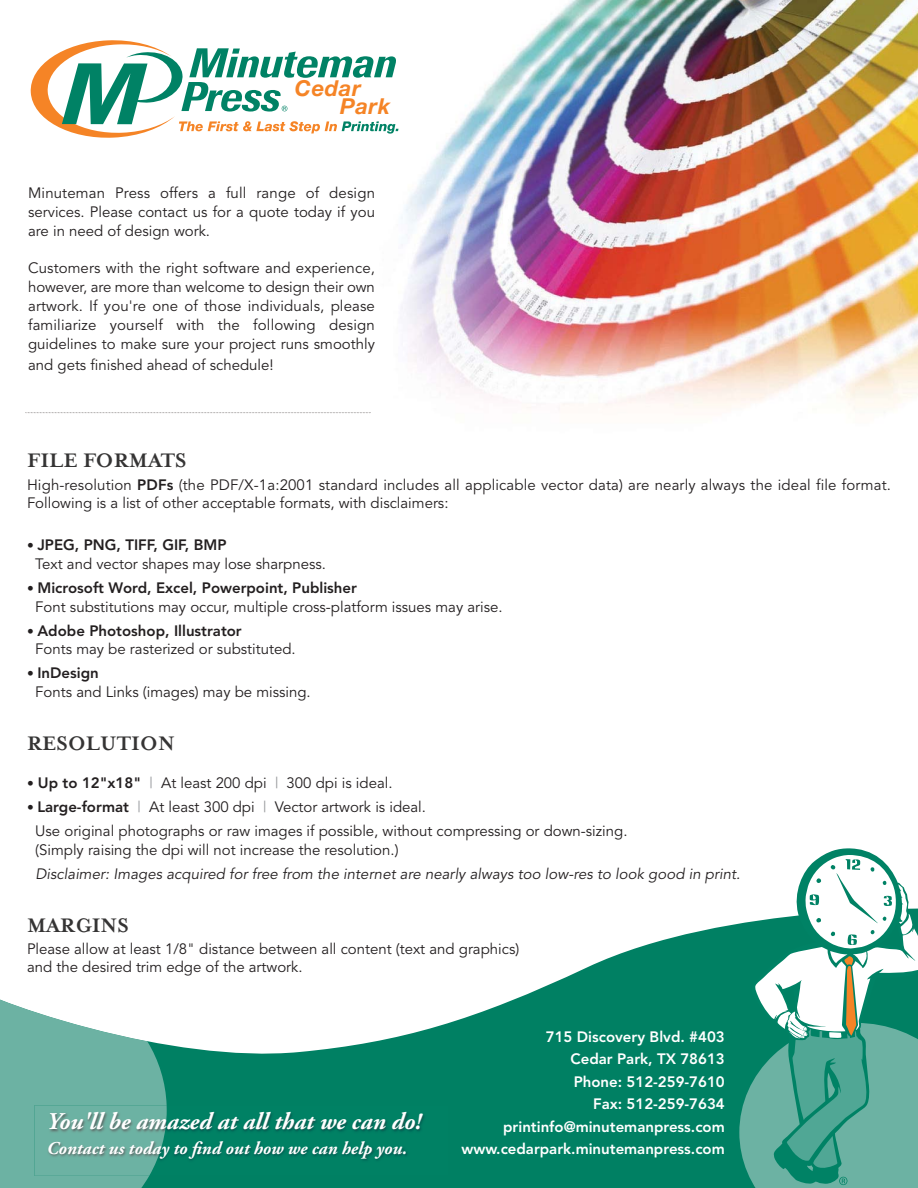
<style>
.page{position:relative;width:918px;height:1188px;background:#fff}
.page>*{position:absolute;margin:0;border:0;box-sizing:border-box;transform-origin:0 0}
.t1{font:italic 700 24px "Adobe Garamond Pro";color:#fff}
.t2{font:700 22.5px "Mrs Eaves";color:#353434}
.t3{font:italic 700 22.05px/18.3px "Helvetica Neue";letter-spacing:.025em;color:#f58426}
.t4{font:italic 700 18px "Adobe Garamond Pro";color:#fff}
.t5{font:15px/18.8px "Avenir";color:#231f20}
.t6{font:800 15px/22.5px "Avenir";color:#fff;text-align:right}
.t7{font:italic 15px "Avenir";letter-spacing:.005em;color:#231f20}
.s1{font-weight:800}
.s2{font-size:13.5px}
.s3{color:#939598}
</style>
<div class="page">
<img style="left:360px;top:0;width:558px;height:414px">
<svg style="left:167px;top:923px;width:572px;height:265px;fill:#008063"></svg>
<svg style="left:0;top:999px;width:167px;height:189px"></svg>
<img style="left:167px;top:1105px;width:281px;height:71px">
<img style="left:34px;top:1105px;width:133px;height:71px">
<svg style="left:823px;top:848px;width:52px;height:7px"></svg>
<svg style="left:739px;top:855px;width:179px;height:333px"></svg>
<svg style="left:31px;top:40px;width:368px;height:98px"></svg>
<svg style="left:25px;top:412px;width:346px;height:1px"></svg>
<h3 class="t3" style="left:340px;top:81px;width:52px;text-indent:-45px">Cedar<br>Park</h3>
<p class="t5" style="left:28px;top:185px;width:348px;text-align:justify">Minuteman Press offers a full range of design services. Please contact us for a quote today if you are in need of design work.</p>
<p class="t5" style="left:28px;top:261px;width:348px;text-align:justify">Customers with the right software and experience, however, are more than welcome to design their own artwork. If you're one of those individuals, please familiarize yourself with the following design guidelines to make sure your project runs smoothly</p>
<p class="t5" style="left:28px;top:357px;width:247px">and gets finished ahead of schedule!</p>
<h2 class="t2" style="left:27px;top:453px;width:161px">FILE FORMATS</h2>
<p class="t5" style="left:27px;top:477px;width:866px">High-resolution <span class="s1">PDFs</span> (the PDF/X-1a:2001 standard includes all applicable vector data) are nearly always the ideal file format.<br>Following is a list of other acceptable formats, with disclaimers:</p>
<p class="t5" style="left:35px;top:537px;width:292px;text-indent:-8px"><span class="s2">•</span> <span class="s1">JPEG, PNG, TIFF, GIF, BMP<br></span>Text and vector shapes may lose sharpness.</p>
<p class="t5" style="left:35px;top:580px;width:469px;text-indent:-8px"><span class="s2">•</span> <span class="s1">Microsoft Word, Excel, Powerpoint, Publisher<br></span>Font substitutions may occur, multiple cross-platform issues may arise.</p>
<p class="t5" style="left:35px;top:623px;width:262px;text-indent:-8px"><span class="s2">•</span> <span class="s1">Adobe Photoshop, Illustrator<br></span>Fonts may be rasterized or substituted.</p>
<p class="t5" style="left:35px;top:665px;width:277px;text-indent:-8px"><span class="s2">•</span> <span class="s1">InDesign<br></span>Fonts and Links (images) may be missing.</p>
<h2 class="t2" style="left:27px;top:737px;width:149px">RESOLUTION</h2>
<p class="t5" style="left:27px;top:775px;width:367px"><span class="s2">•</span> <span class="s1">Up to 12"x18"</span> <span class="s3">|</span> At least 200 dpi <span class="s3">|</span> 300 dpi is ideal.</p>
<p class="t5" style="left:35px;top:797px;width:594px;line-height:24px;text-indent:-8px"><span class="s2">•</span> <span class="s1">Large-format</span> <span class="s3">|</span> At least 300 dpi <span class="s3">|</span> Vector artwork is ideal.<br>Use original photographs or raw images if possible, without compressing or down-sizing.</p>
<p class="t5" style="left:35px;top:842px;width:365px">(Simply raising the dpi will not increase the resolution.)</p>
<p class="t7" style="left:35px;top:868px;width:707px">Disclaimer: Images acquired for free from the internet are nearly always too low-res to look good in print.</p>
<h2 class="t2" style="left:27px;top:919px;width:103px">MARGINS</h2>
<p class="t5" style="left:27px;top:941px;width:494px">Please allow at least 1/8" distance between all content (text and graphics) and the desired trim edge of the artwork.</p>
<h1 class="t1" style="left:47px;top:1107px;width:376px">You'll be amazed at all that we can do!</h1>
<p class="t4" style="left:47px;top:1137px;width:362px">Contact us today to find out how we can help you.</p>
<p class="t6" style="left:462px;top:1026px;width:265px">715 Discovery Blvd. #403<br>Cedar Park, TX 78613<br>Phone: 512-259-7610<br>Fax: 512-259-7634 printinfo@minutemanpress.com www.cedarpark.minutemanpress.com</p>
</div>
